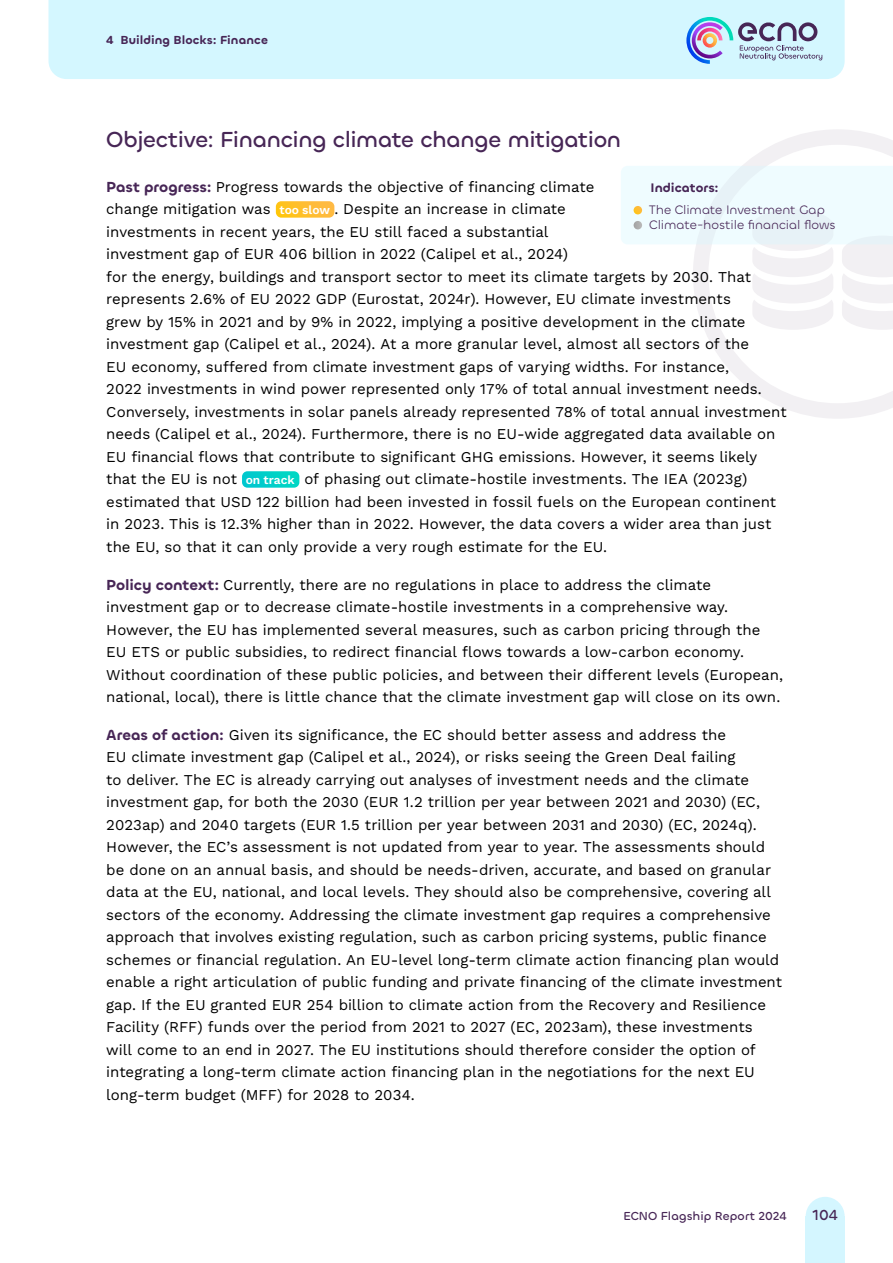
<style>
.page{position:relative;width:893px;height:1263px;background:#fff}
.page>*{position:absolute;margin:0;border:0;box-sizing:border-box;transform-origin:0 0}
.t1{font:500 22.5px "Chillax";letter-spacing:-.015em;color:#472656}
.Bodytext{font:15px/22.5px "Work Sans";color:#000}
.t2{font:500 15px "Chillax";color:#472656}
.Idicator_Bullets{font:12.75px "Chillax";letter-spacing:-.005em;color:#472656}
.Indicators{font:600 12.75px "Chillax";color:#472656}
.t3{font:600 12px "Chillax";letter-spacing:.01em;color:#472656}
.t4{font:500 12px "Chillax";letter-spacing:.005em;color:#472656}
.Bodytext-2{font:600 12px "Work Sans";letter-spacing:-.005em;color:#fff}
.s1{font-family:"Chillax";font-weight:600;color:#472656}
</style>
<div class="page">
<svg style="left:705px;top:129px;width:188px;height:290px"></svg>
<div style="left:48px;top:0;width:797px;height:79px;background:#d4f7ff"></div>
<div style="left:806px;top:1216px;width:39px;height:47px;background:#d4f6ff"></div>
<div style="left:806px;top:1197px;width:39px;height:39px;background:#d4f6ff;border-radius:50%"></div>
<svg style="left:686px;top:17px;width:136px;height:47px"></svg>
<svg style="left:276px;top:201px;width:58px;height:17px"></svg>
<svg style="left:242px;top:471px;width:57px;height:17px"></svg>
<svg style="left:621px;top:166px;width:272px;height:164px"></svg>
<p class="t3" style="left:106px;top:33px;width:163px">4 Building Blocks: Finance</p>
<h3 class="t1" style="left:106px;top:126px;width:516px">Objective: Financing climate change mitigation</h3>
<p class="Bodytext" style="left:106px;top:175px;width:489px"><span class="s1">Past progress:</span> Progress towards the objective of financing climate change mitigation was</p>
<p class="Indicators" style="left:651px;top:180px;width:70px">Indicators:</p>
<p class="Idicator_Bullets" style="left:649px;top:202px;width:177px">The Climate Investment Gap</p>
<p class="Idicator_Bullets" style="left:649px;top:217px;width:188px">Climate-hostile financial flows</p>
<p class="Bodytext" style="left:106px;top:197px;width:682px;text-indent:228px">. Despite an increase in climate<br>investments in recent years, the EU still faced a substantial<br>investment gap of EUR 406 billion in 2022 (Calipel et al., 2024)<br>for the energy, buildings and transport sector to meet its climate targets by 2030. That represents 2.6% of EU 2022 GDP (Eurostat, 2024r). However, EU climate investments<br>grew by 15% in 2021 and by 9% in 2022, implying a positive development in the climate investment gap (Calipel et al., 2024). At a more granular level, almost all sectors of the<br>EU economy, suffered from climate investment gaps of varying widths. For instance,<br>2022 investments in wind power represented only 17% of total annual investment needs.<br>Conversely, investments in solar panels already represented 78% of total annual investment needs (Calipel et al., 2024). Furthermore, there is no EU-wide aggregated data available on EU financial flows that contribute to significant GHG emissions. However, it seems likely that the EU is not</p>
<p class="Bodytext-2" style="left:280px;top:200px;width:52px">too slow</p>
<p class="Bodytext" style="left:106px;top:467px;width:671px;text-indent:198px">of phasing out climate-hostile investments. The IEA (2023g) estimated that USD 122 billion had been invested in fossil fuels on the European continent in 2023. This is 12.3% higher than in 2022. However, the data covers a wider area than just the EU, so that it can only provide a very rough estimate for the EU.</p>
<p class="Bodytext" style="left:106px;top:572px;width:678px"><span class="s1">Policy context:</span> Currently, there are no regulations in place to address the climate investment gap or to decrease climate-hostile investments in a comprehensive way.<br>However, the EU has implemented several measures, such as carbon pricing through the EU ETS or public subsidies, to redirect financial flows towards a low-carbon economy.<br>Without coordination of these public policies, and between their different levels (European, national, local), there is little chance that the climate investment gap will close on its own.</p>
<p class="Bodytext" style="left:106px;top:722px;width:677px"><span class="s1">Areas of action:</span> Given its significance, the EC should better assess and address the<br>EU climate investment gap (Calipel et al., 2024), or risks seeing the Green Deal failing<br>to deliver. The EC is already carrying out analyses of investment needs and the climate investment gap, for both the 2030 (EUR 1.2 trillion per year between 2021 and 2030) (EC, 2023ap) and 2040 targets (EUR 1.5 trillion per year between 2031 and 2030) (EC, 2024q).<br>However, the EC’s assessment is not updated from year to year. The assessments should be done on an annual basis, and should be needs-driven, accurate, and based on granular data at the EU, national, and local levels. They should also be comprehensive, covering all sectors of the economy. Addressing the climate investment gap requires a comprehensive approach that involves existing regulation, such as carbon pricing systems, public finance schemes or financial regulation. An EU-level long-term climate action financing plan would enable a right articulation of public funding and private financing of the climate investment gap. If the EU granted EUR 254 billion to climate action from the Recovery and Resilience Facility (RFF) funds over the period from 2021 to 2027 (EC, 2023am), these investments will come to an end in 2027. The EU institutions should therefore consider the option of integrating a long-term climate action financing plan in the negotiations for the next EU long-term budget (MFF) for 2028 to 2034.</p>
<p class="Bodytext-2" style="left:246px;top:470px;width:50px">on track</p>
<p class="t4" style="left:623px;top:1208px;width:165px">ECNO Flagship Report 2024</p>
<p class="t2" style="left:813px;top:1205px;width:27px">104</p>
</div>
